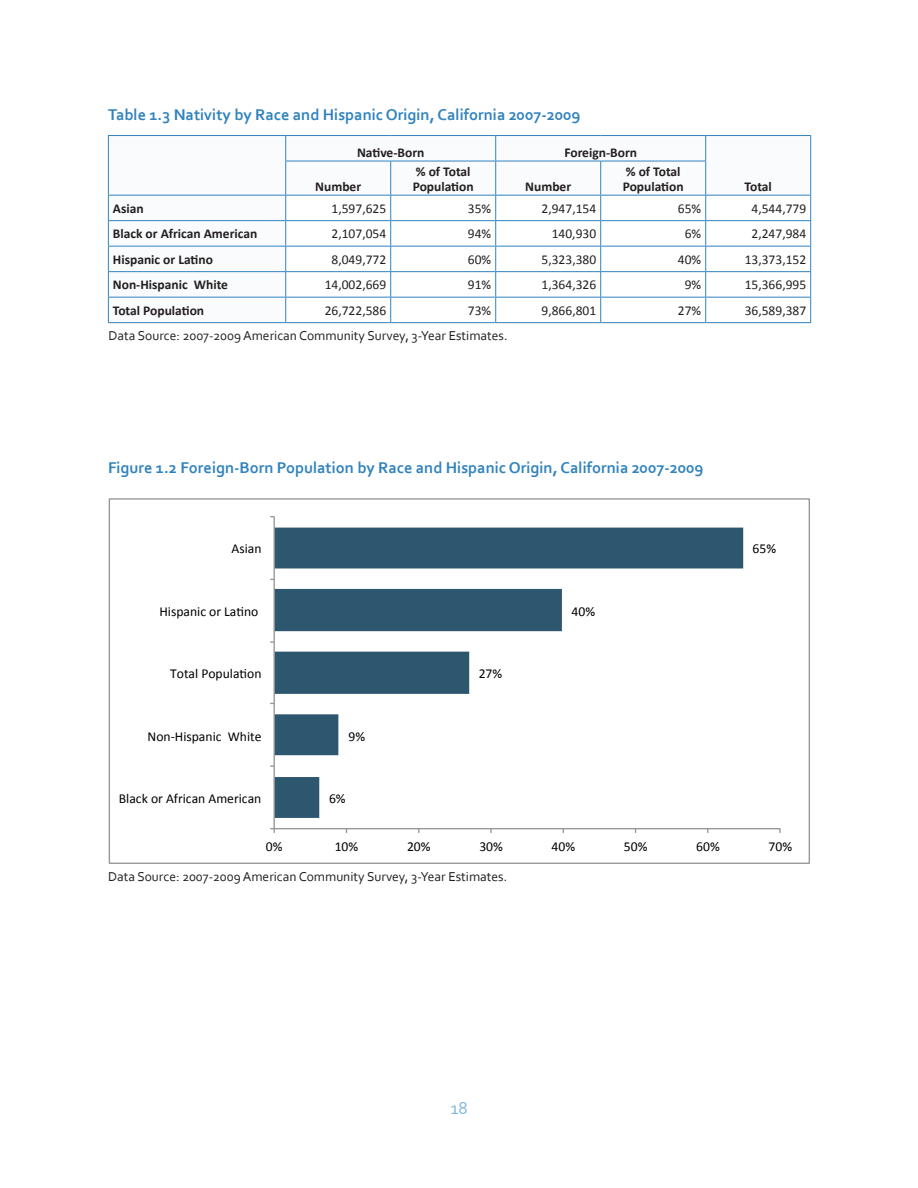
<style>
.page{position:relative;width:918px;height:1188px;background:#fff}
.page>*{position:absolute;margin:0;border:0;box-sizing:border-box;transform-origin:0 0}
.t1{font:18px "Corbel";color:#81b5d8}
.Table_Title{font:700 16.35px "Corbel";color:#3183bf}
.t2{font:13.65px "Calibri";color:#000}
.Table_Body_cells_rig{font:13.5px "Calibri";color:#231f20}
.Table_Top_Headers{font:700 13.5px/15px "Calibri";color:#231f20}
.Table_Left_Headers{font:700 13.5px "Calibri";color:#231f20}
.Table_Footnote{font:13.5px "Corbel";color:#231f20}
.Footnote_for_figures{font:13.5px "Corbel";color:#231f20}
</style>
<div class="page">
<svg style="left:109px;top:136px;width:701px;height:186px"></svg>
<svg style="left:495px;top:136px;width:1px;height:25px"></svg>
<svg style="left:705px;top:136px;width:1px;height:25px"></svg>
<hr style="left:285px;top:161px;width:106px;height:1px;background:#3183bf">
<hr style="left:391px;top:161px;width:105px;height:1px;background:#3183bf">
<hr style="left:390px;top:161px;width:1px;height:34px;background:#3183bf">
<hr style="left:496px;top:161px;width:105px;height:1px;background:#3183bf">
<hr style="left:495px;top:161px;width:1px;height:34px;background:#3183bf">
<hr style="left:601px;top:161px;width:105px;height:1px;background:#3183bf">
<hr style="left:600px;top:161px;width:1px;height:34px;background:#3183bf">
<hr style="left:705px;top:161px;width:1px;height:34px;background:#3183bf">
<hr style="left:108px;top:195px;width:178px;height:1px;background:#3183bf">
<hr style="left:108px;top:220px;width:178px;height:1px;background:#3183bf">
<hr style="left:286px;top:220px;width:105px;height:1px;background:#3183bf">
<hr style="left:391px;top:220px;width:105px;height:1px;background:#3183bf">
<hr style="left:496px;top:220px;width:105px;height:1px;background:#3183bf">
<hr style="left:601px;top:220px;width:105px;height:1px;background:#3183bf">
<hr style="left:706px;top:220px;width:105px;height:1px;background:#3183bf">
<hr style="left:108px;top:246px;width:178px;height:1px;background:#3183bf">
<hr style="left:286px;top:246px;width:105px;height:1px;background:#3183bf">
<hr style="left:391px;top:246px;width:105px;height:1px;background:#3183bf">
<hr style="left:496px;top:246px;width:105px;height:1px;background:#3183bf">
<hr style="left:601px;top:246px;width:105px;height:1px;background:#3183bf">
<hr style="left:706px;top:246px;width:105px;height:1px;background:#3183bf">
<hr style="left:108px;top:271px;width:178px;height:1px;background:#3183bf">
<hr style="left:286px;top:271px;width:105px;height:1px;background:#3183bf">
<hr style="left:391px;top:271px;width:105px;height:1px;background:#3183bf">
<hr style="left:496px;top:271px;width:105px;height:1px;background:#3183bf">
<hr style="left:601px;top:271px;width:105px;height:1px;background:#3183bf">
<hr style="left:706px;top:271px;width:105px;height:1px;background:#3183bf">
<hr style="left:108px;top:297px;width:178px;height:1px;background:#3183bf">
<hr style="left:286px;top:297px;width:105px;height:1px;background:#3183bf">
<hr style="left:391px;top:297px;width:105px;height:1px;background:#3183bf">
<svg style="left:390px;top:196px;width:1px;height:126px"></svg>
<hr style="left:496px;top:297px;width:105px;height:1px;background:#3183bf">
<svg style="left:495px;top:196px;width:1px;height:126px"></svg>
<hr style="left:601px;top:297px;width:105px;height:1px;background:#3183bf">
<svg style="left:600px;top:196px;width:1px;height:126px"></svg>
<hr style="left:706px;top:297px;width:105px;height:1px;background:#3183bf">
<svg style="left:705px;top:196px;width:1px;height:126px"></svg>
<hr style="left:286px;top:135px;width:105px;height:1px;background:#3183bf">
<hr style="left:391px;top:135px;width:105px;height:1px;background:#3183bf">
<hr style="left:496px;top:135px;width:105px;height:1px;background:#3183bf">
<hr style="left:601px;top:135px;width:105px;height:1px;background:#3183bf">
<hr style="left:706px;top:135px;width:105px;height:1px;background:#3183bf">
<svg style="left:810px;top:136px;width:1px;height:25px"></svg>
<hr style="left:810px;top:161px;width:1px;height:34px;background:#3183bf">
<hr style="left:108px;top:135px;width:178px;height:1px;background:#3183bf">
<svg style="left:108px;top:136px;width:1px;height:25px"></svg>
<svg style="left:285px;top:136px;width:1px;height:25px"></svg>
<hr style="left:108px;top:161px;width:1px;height:34px;background:#3183bf">
<hr style="left:285px;top:161px;width:1px;height:34px;background:#3183bf">
<svg style="left:108px;top:196px;width:1px;height:126px"></svg>
<hr style="left:286px;top:195px;width:105px;height:1px;background:#3183bf">
<hr style="left:391px;top:195px;width:105px;height:1px;background:#3183bf">
<hr style="left:496px;top:195px;width:105px;height:1px;background:#3183bf">
<hr style="left:601px;top:195px;width:105px;height:1px;background:#3183bf">
<hr style="left:706px;top:195px;width:105px;height:1px;background:#3183bf">
<svg style="left:285px;top:196px;width:1px;height:126px"></svg>
<svg style="left:810px;top:196px;width:1px;height:126px"></svg>
<hr style="left:108px;top:322px;width:178px;height:1px;background:#3183bf">
<hr style="left:286px;top:322px;width:105px;height:1px;background:#3183bf">
<hr style="left:391px;top:322px;width:105px;height:1px;background:#3183bf">
<hr style="left:496px;top:322px;width:105px;height:1px;background:#3183bf">
<hr style="left:601px;top:322px;width:105px;height:1px;background:#3183bf">
<hr style="left:706px;top:322px;width:105px;height:1px;background:#3183bf">
<svg style="left:275px;top:528px;width:468px;height:290px"></svg>
<hr style="left:274px;top:828px;width:506px;height:1px;background:#979797">
<hr style="left:274px;top:517px;width:1px;height:312px;background:#979797">
<svg style="left:270px;top:828px;width:5px;height:5px"></svg>
<p class="Table_Title" style="left:108px;top:105px;width:474px">Table 1.3 Nativity by Race and Hispanic Origin, California 2007-2009</p>
<p class="Table_Top_Headers" style="left:357px;top:145px;width:69px">Native-Born</p>
<p class="Table_Top_Headers" style="left:564px;top:145px;width:74px">Foreign-Born</p>
<p class="Table_Top_Headers" style="left:315px;top:179px;width:47px">Number</p>
<p class="Table_Top_Headers" style="left:745px;top:179px;width:29px">Total</p>
<p class="Table_Top_Headers" style="left:413px;top:164px;width:62px">% of Total<br>Population</p>
<p class="Table_Top_Headers" style="left:623px;top:164px;width:62px">% of Total<br>Population</p>
<p class="Table_Top_Headers" style="left:525px;top:179px;width:47px">Number</p>
<p class="Table_Left_Headers" style="left:113px;top:200px;width:32px">Asian</p>
<p class="Table_Body_cells_rig" style="left:332px;top:200px;width:56px">1,597,625</p>
<p class="Table_Body_cells_rig" style="left:468px;top:200px;width:25px">35%</p>
<p class="Table_Body_cells_rig" style="left:542px;top:200px;width:56px">2,947,154</p>
<p class="Table_Body_cells_rig" style="left:678px;top:200px;width:25px">65%</p>
<p class="Table_Body_cells_rig" style="left:752px;top:200px;width:56px">4,544,779</p>
<p class="Table_Left_Headers" style="left:113px;top:225px;width:146px">Black or African American</p>
<p class="Table_Body_cells_rig" style="left:332px;top:225px;width:56px">2,107,054</p>
<p class="Table_Body_cells_rig" style="left:468px;top:225px;width:25px">94%</p>
<p class="Table_Body_cells_rig" style="left:552px;top:225px;width:46px">140,930</p>
<p class="Table_Body_cells_rig" style="left:685px;top:225px;width:18px">6%</p>
<p class="Table_Body_cells_rig" style="left:752px;top:225px;width:56px">2,247,984</p>
<p class="Table_Left_Headers" style="left:113px;top:251px;width:102px">Hispanic or Latino</p>
<p class="Table_Body_cells_rig" style="left:332px;top:251px;width:56px">8,049,772</p>
<p class="Table_Body_cells_rig" style="left:468px;top:251px;width:25px">60%</p>
<p class="Table_Body_cells_rig" style="left:542px;top:251px;width:56px">5,323,380</p>
<p class="Table_Body_cells_rig" style="left:678px;top:251px;width:25px">40%</p>
<p class="Table_Body_cells_rig" style="left:745px;top:251px;width:63px">13,373,152</p>
<p class="Table_Left_Headers" style="left:113px;top:276px;width:117px">Non-Hispanic White</p>
<p class="Table_Body_cells_rig" style="left:325px;top:276px;width:63px">14,002,669</p>
<p class="Table_Body_cells_rig" style="left:468px;top:276px;width:25px">91%</p>
<p class="Table_Body_cells_rig" style="left:542px;top:276px;width:56px">1,364,326</p>
<p class="Table_Body_cells_rig" style="left:685px;top:276px;width:18px">9%</p>
<p class="Table_Body_cells_rig" style="left:745px;top:276px;width:63px">15,366,995</p>
<p class="Table_Left_Headers" style="left:113px;top:302px;width:93px">Total Population</p>
<p class="Table_Body_cells_rig" style="left:325px;top:302px;width:63px">26,722,586</p>
<p class="Table_Body_cells_rig" style="left:468px;top:302px;width:25px">73%</p>
<p class="Table_Body_cells_rig" style="left:542px;top:302px;width:56px">9,866,801</p>
<p class="Table_Body_cells_rig" style="left:678px;top:302px;width:25px">27%</p>
<p class="Table_Body_cells_rig" style="left:745px;top:302px;width:63px">36,589,387</p>
<p class="Table_Footnote" style="left:108px;top:328px;width:401px">Data Source: 2007-2009 American Community Survey, 3-Year Estimates.</p>
<p class="Table_Title" style="left:108px;top:458px;width:597px">Figure 1.2 Foreign-Born Population by Race and Hispanic Origin, California 2007-2009</p>
<p class="t2" style="left:232px;top:540px;width:32px">Asian</p>
<p class="t2" style="left:159px;top:603px;width:100px">Hispanic or LaDno</p>
<p class="t2" style="left:572px;top:603px;width:25px">40%</p>
<p class="t2" style="left:170px;top:665px;width:93px">Total PopulaDon</p>
<p class="t2" style="left:479px;top:665px;width:25px">27%</p>
<p class="t2" style="left:148px;top:727px;width:115px">Non--‐Hispanic White</p>
<p class="t2" style="left:349px;top:727px;width:18px">9%</p>
<p class="t2" style="left:119px;top:790px;width:144px">Black or African American</p>
<p class="t2" style="left:329px;top:790px;width:18px">6%</p>
<p class="t2" style="left:753px;top:540px;width:25px">65%</p>
<p class="t2" style="left:266px;top:838px;width:18px">0%</p>
<p class="t2" style="left:335px;top:838px;width:25px">10%</p>
<p class="t2" style="left:407px;top:838px;width:25px">20%</p>
<p class="t2" style="left:479px;top:838px;width:25px">30%</p>
<p class="t2" style="left:552px;top:838px;width:25px">40%</p>
<p class="t2" style="left:624px;top:838px;width:25px">50%</p>
<p class="t2" style="left:696px;top:838px;width:25px">60%</p>
<p class="t2" style="left:769px;top:838px;width:25px">70%</p>
<p class="Footnote_for_figures" style="left:108px;top:868px;width:401px">Data Source: 2007-2009 American Community Survey, 3-Year Estimates.</p>
<h1 class="t1" style="left:450px;top:1097px;width:19px">18</h1>
</div>
